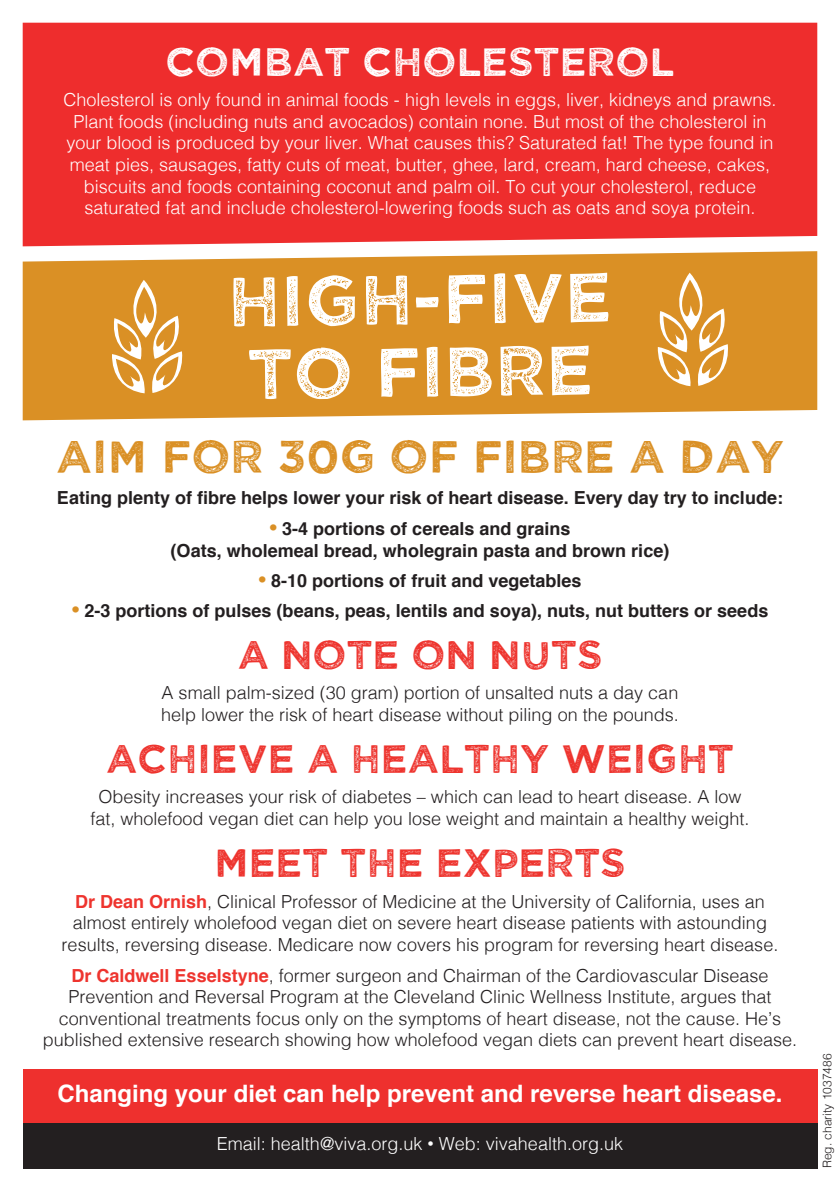
<style>
.page{position:relative;width:840px;height:1191px;background:#fff}
.page>*{position:absolute;margin:0;border:0;box-sizing:border-box;transform-origin:0 0}
.t1{font:70.4px "Wicked Grit";color:#fff}
.t2{font:45.8px "Wicked Grit";color:#da9025}
.t3{font:40px "Wicked Grit";color:#ee342e}
.t4{font:40px "Wicked Grit";color:#fff}
.t5{font:700 24px "Helvetica";color:#fff}
.t6{font:300 18px/21.6px "Helvetica";color:#231f20;text-align:center}
.t7{font:300 18px/21.6px "Helvetica";color:#fff;text-align:center}
.t8{font:700 18px "Helvetica";color:#231f20}
.t9{font:300 12px "Helvetica";color:#231f20}
.s1{font-family:"Arial";font-size:22px;color:#da9025}
.s2{font-weight:700;color:#ee342e}
.s3{font-family:"Arial";font-weight:400}
</style>
<div class="page">
<div style="left:23px;top:23px;width:793px;height:223px;background:#ee2d2d"></div>
<div style="left:23px;top:1069px;width:793px;height:54px;background:#ee302e"></div>
<svg style="left:23px;top:251px;width:793px;height:169px;background:#dc9733"></svg>
<svg style="left:111px;top:280px;width:73px;height:113px"></svg>
<svg style="left:657px;top:273px;width:72px;height:113px"></svg>
<div style="left:23px;top:1123px;width:793px;height:45px;background:#231f20"></div>
<p class="t4" style="left:165px;top:36px;width:510px">COMBAT CHOLESTEROL</p>
<p class="t7" style="left:63px;top:88px;width:714px">Cholesterol is only found in animal foods - high levels in eggs, liver, kidneys and prawns.<br>Plant foods (including nuts and avocados) contain none. But most of the cholesterol in your blood is produced by your liver. What causes this? Saturated fat! The type found in meat pies, sausages, fatty cuts of meat, butter, ghee, lard, cream, hard cheese, cakes, biscuits and foods containing coconut and palm oil. To cut your cholesterol, reduce saturated fat and include cholesterol-lowering foods such as oats and soya protein.</p>
<p class="t1" style="left:226px;top:257px;width:386px;rotate:-1deg">HIGH-FIVE</p>
<p class="t1" style="left:246px;top:329px;width:347px;rotate:-1deg">TO FIBRE</p>
<p class="t2" style="left:56px;top:427px;width:729px">AIM FOR 30G OF FIBRE A DAY</p>
<p class="t8" style="left:57px;top:483px;width:727px">Eating plenty of fibre helps lower your risk of heart disease. Every day try to include:</p>
<p class="t8" style="left:269px;top:514px;width:302px"><span class="s1">•</span> 3-4 portions of cereals and grains</p>
<p class="t8" style="left:170px;top:536px;width:500px">(Oats, wholemeal bread, wholegrain pasta and brown rice)</p>
<p class="t8" style="left:258px;top:566px;width:324px"><span class="s1">•</span> 8-10 portions of fruit and vegetables</p>
<p class="t8" style="left:72px;top:596px;width:697px"><span class="s1">•</span> 2-3 portions of pulses (beans, peas, lentils and soya), nuts, nut butters or seeds</p>
<p class="t3" style="left:237px;top:629px;width:366px">A NOTE ON NUTS</p>
<p class="t6" style="left:161px;top:681px;width:519px;text-align:left">A small palm-sized (30 gram) portion of unsalted nuts a day can help lower the risk of heart disease without piling on the pounds.</p>
<p class="t3" style="left:106px;top:733px;width:629px">ACHIEVE A HEALTHY WEIGHT</p>
<p class="t6" style="left:98px;top:785px;width:644px">Obesity increases your risk of diabetes – which can lead to heart disease. A low</p>
<p class="t6" style="left:90px;top:806px;width:660px">fat, wholefood vegan diet can help you lose weight and maintain a healthy weight.</p>
<p class="t3" style="left:214px;top:837px;width:413px">MEET THE EXPERTS</p>
<p class="t6" style="left:62px;top:889px;width:717px"><span class="s2">Dr Dean Ornish</span>, Clinical Professor of Medicine at the University of California, uses an almost entirely wholefood vegan diet on severe heart disease patients with astounding results, reversing disease. Medicare now covers his program for reversing heart disease.</p>
<p class="t6" style="left:43px;top:963px;width:755px"><span class="s2">Dr Caldwell Esselstyne</span>, former surgeon and Chairman of the Cardiovascular Disease Prevention and Reversal Program at the Cleveland Clinic Wellness Institute, argues that conventional treatments focus only on the symptoms of heart disease, not the cause. He’s published extensive research showing how wholefood vegan diets can prevent heart disease.</p>
<p class="t5" style="left:57px;top:1074px;width:726px">Changing your diet can help prevent and reverse heart disease.</p>
<p class="t7" style="left:217px;top:1131px;width:407px">Email: health@viva.org.uk <span class="s3">•</span> Web: vivahealth.org.uk</p>
<p class="t9" style="left:816px;top:1168px;width:116px;rotate:-90deg">Reg. charity 1037486</p>
</div>
